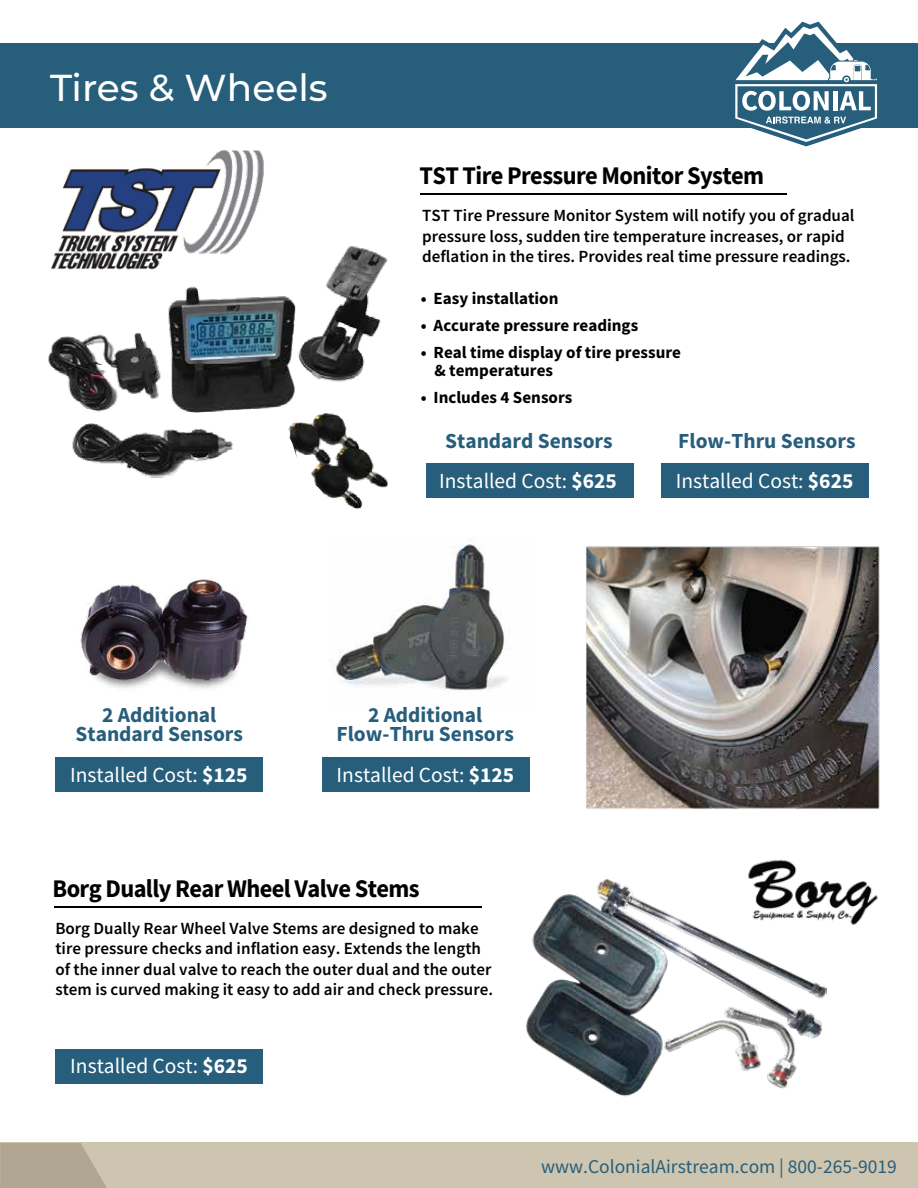
<style>
.page{position:relative;width:918px;height:1188px;background:#fff}
.page>*{position:absolute;margin:0;border:0;box-sizing:border-box;transform-origin:0 0}
.t1{font:500 37.5px "Montserrat";color:#fff}
.t2{font:700 25.5px "Source Sans Pro";letter-spacing:-.025em;color:#010101;scale:.96 1}
.t3{font:21.45px "Source Sans Pro";color:#fff}
.t4{font:700 21.45px/19.5px "Source Sans Pro";color:#275e7b;text-align:center}
.t5{font:19.5px "Source Sans Pro";color:#275e7b}
.t6{font:600 17.1px/20.4px "Source Sans Pro";color:#010101}
.t7{font:700 17.1px/18px "Source Sans Pro";color:#010101}
.s1{font-weight:700}
</style>
<div class="page">
<img style="left:329px;top:539px;width:178px;height:152px">
<div style="left:0;top:1143px;width:918px;height:45px;background:#cec5b0"></div>
<svg style="left:0;top:1143px;width:107px;height:45px;background:#b4a995"></svg>
<div style="left:0;top:44px;width:918px;height:84px;background:#275e7b"></div>
<svg style="left:731px;top:22px;width:150px;height:124px"></svg>
<hr style="left:421px;top:194px;width:366px;height:1px;background:#010101">
<img style="left:62px;top:150px;width:202px;height:83px">
<img style="left:80px;top:578px;width:168px;height:111px">
<hr style="left:54px;top:906px;width:428px;height:2px;background:#010101">
<img style="left:526px;top:879px;width:301px;height:218px">
<img style="left:745px;top:859px;width:133px;height:71px">
<img style="left:48px;top:233px;width:340px;height:276px">
<div style="left:55px;top:1049px;width:208px;height:34px;background:#275e7b"></div>
<div style="left:55px;top:757px;width:208px;height:35px;background:#275e7b"></div>
<div style="left:322px;top:757px;width:208px;height:35px;background:#275e7b"></div>
<div style="left:426px;top:464px;width:208px;height:34px;background:#275e7b"></div>
<div style="left:661px;top:464px;width:208px;height:34px;background:#275e7b"></div>
<img style="left:586px;top:546px;width:294px;height:263px">
<h1 class="t1" style="left:50px;top:62px;width:279px">Tires &amp; Wheels</h1>
<h2 class="t2" style="left:419px;top:158px;width:361px">TST Tire Pressure Monitor System</h2>
<p class="t6" style="left:422px;top:205px;width:434px">TST Tire Pressure Monitor System will notify you of gradual pressure loss, sudden tire temperature increases, or rapid deflation in the tires. Provides real time pressure readings.</p>
<p class="t7" style="left:421px;top:289px;width:139px">• Easy installation</p>
<p class="t7" style="left:421px;top:316px;width:219px">• Accurate pressure readings</p>
<p class="t7" style="left:435px;top:343px;width:248px;text-indent:-14px">• Real time display of tire pressure &amp; temperatures</p>
<p class="t7" style="left:421px;top:388px;width:153px">• Includes 4 Sensors</p>
<p class="t4" style="left:445px;top:431px;width:169px">Standard Sensors</p>
<p class="t4" style="left:678px;top:431px;width:179px">Flow-Thru Sensors</p>
<p class="t3" style="left:439px;top:468px;width:179px">Installed Cost: <span class="s1">$625</span></p>
<p class="t3" style="left:676px;top:468px;width:179px">Installed Cost: <span class="s1">$625</span></p>
<p class="t4" style="left:76px;top:704px;width:169px">2 Additional<br>Standard Sensors</p>
<p class="t4" style="left:337px;top:704px;width:179px">2 Additional<br>Flow-Thru Sensors</p>
<p class="t3" style="left:70px;top:761px;width:179px">Installed Cost: <span class="s1">$125</span></p>
<p class="t3" style="left:337px;top:761px;width:179px">Installed Cost: <span class="s1">$125</span></p>
<h2 class="t2" style="left:53px;top:871px;width:384px">Borg Dually Rear Wheel Valve Stems</h2>
<p class="t6" style="left:55px;top:918px;width:439px">Borg Dually Rear Wheel Valve Stems are designed to make tire pressure checks and inflation easy. Extends the length of the inner dual valve to reach the outer dual and the outer stem is curved making it easy to add air and check pressure.</p>
<p class="t3" style="left:70px;top:1053px;width:179px">Installed Cost: <span class="s1">$625</span></p>
<p class="t5" style="left:541px;top:1154px;width:357px">www.ColonialAirstream.com | 800-265-9019</p>
</div>
